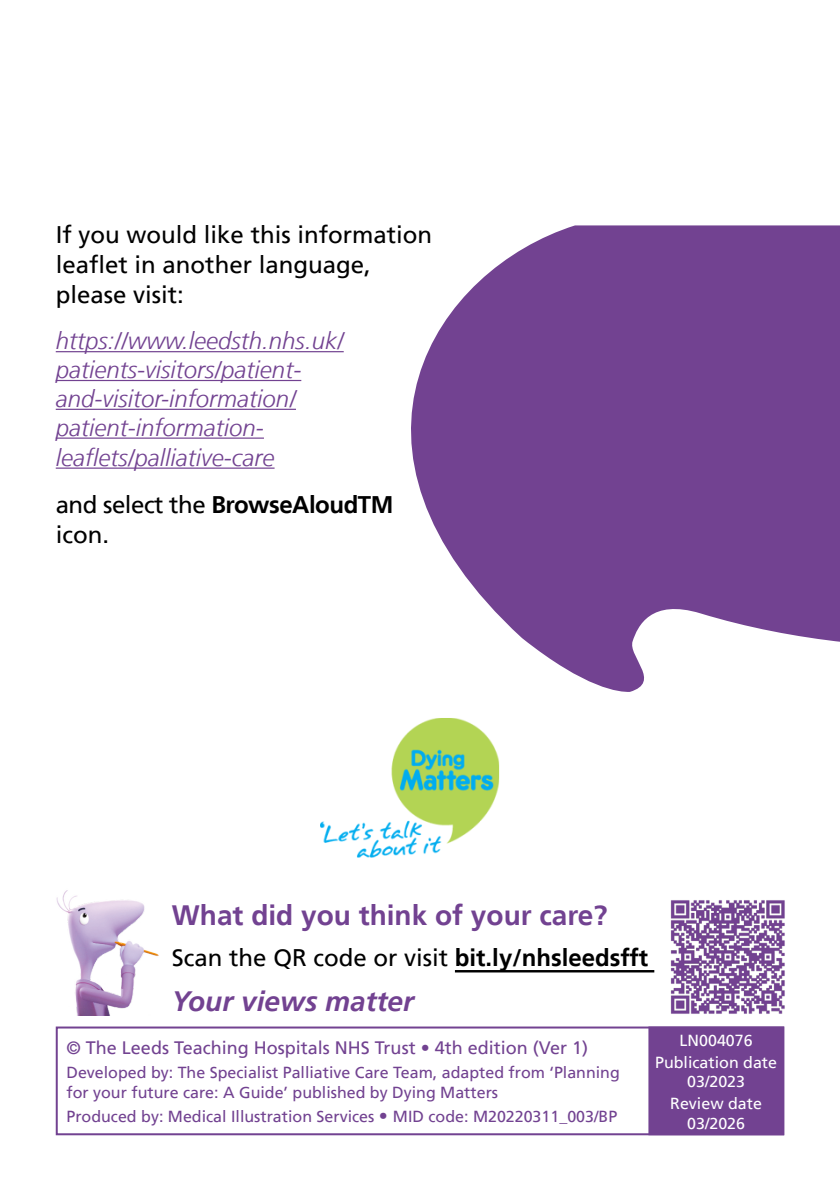
<style>
.page{position:relative;width:840px;height:1191px;background:#fff}
.page>*{position:absolute;margin:0;border:0;box-sizing:border-box;transform-origin:0 0}
.t1{font:700 28px "Frutiger LT";color:#724291}
.t2{font:italic 700 28px "Frutiger LT";color:#724291}
.Body_Text{font:24px/30px "Frutiger LT";color:#000}
.Body_Text-2{font:italic 300 24px/29px "Frutiger LT";color:#724291}
.t3{font:18px "Frutiger LT";color:#724291}
.t4{font:16px/19.2px "Frutiger LT";color:#724291}
.t5{font:16px/22px "Frutiger LT";color:#fff;text-align:center}
.s1{font-weight:700}
.s2{font-size:18px}
</style>
<div class="page">
<svg style="left:315px;top:225px;width:524px;height:467px;fill:#724291"></svg>
<img style="left:56px;top:890px;width:103px;height:125px">
<hr style="left:454px;top:970px;width:200px;height:2px;background:#000">
<img style="left:670px;top:900px;width:115px;height:114px">
<div style="left:56px;top:1026px;width:727px;height:109px;border:2px solid #724291"></div>
<div style="left:648px;top:1026px;width:135px;height:109px;background:#724291;border:2px solid #724291"></div>
<img style="left:320px;top:718px;width:180px;height:140px">
<hr style="left:56px;top:351px;width:287px;height:1px;background:#724291">
<hr style="left:56px;top:380px;width:245px;height:1px;background:#724291">
<hr style="left:56px;top:409px;width:240px;height:1px;background:#724291">
<hr style="left:56px;top:437px;width:208px;height:2px;background:#724291">
<hr style="left:56px;top:467px;width:218px;height:2px;background:#724291">
<p class="Body_Text" style="left:56px;top:220px;width:378px">If you would like this information leaflet in another language, please visit:</p>
<p class="Body_Text-2" style="left:56px;top:327px;width:289px">https://www.leedsth.nhs.uk/ patients-visitors/patient&shy;and-visitor-information/ patient-information&shy;leaflets/palliative-care</p>
<p class="Body_Text" style="left:56px;top:489px;width:339px">and select the <span class="s1">BrowseAloudTM </span>icon.</p>
<h1 class="t1" style="left:172px;top:898px;width:437px">What did you think of your care?</h1>
<h2 class="Body_Text" style="left:172px;top:943px;width:477px">Scan the QR code or visit <span class="s1">bit.ly/nhsleedsfft</span></h2>
<h1 class="t2" style="left:172px;top:985px;width:243px">Your views matter</h1>
<p class="t3" style="left:66px;top:1036px;width:523px">© The Leeds Teaching Hospitals NHS Trust • 4th edition (Ver 1)</p>
<p class="t4" style="left:66px;top:1063px;width:554px">Developed by: The Specialist Palliative Care Team, adapted from ‘Planning for your future care: A Guide’ published by Dying Matters</p>
<p class="t4" style="left:66px;top:1107px;width:552px">Produced by: Medical Illustration Services <span class="s2">•</span> MID code: M20220311_003/BP</p>
<p class="t5" style="left:654px;top:1029px;width:123px">LN004076<br>Publication date</p>
<p class="t5" style="left:670px;top:1071px;width:93px">03/2023<br>Review date</p>
<p class="t5" style="left:686px;top:1112px;width:59px">03/2026</p>
</div>
